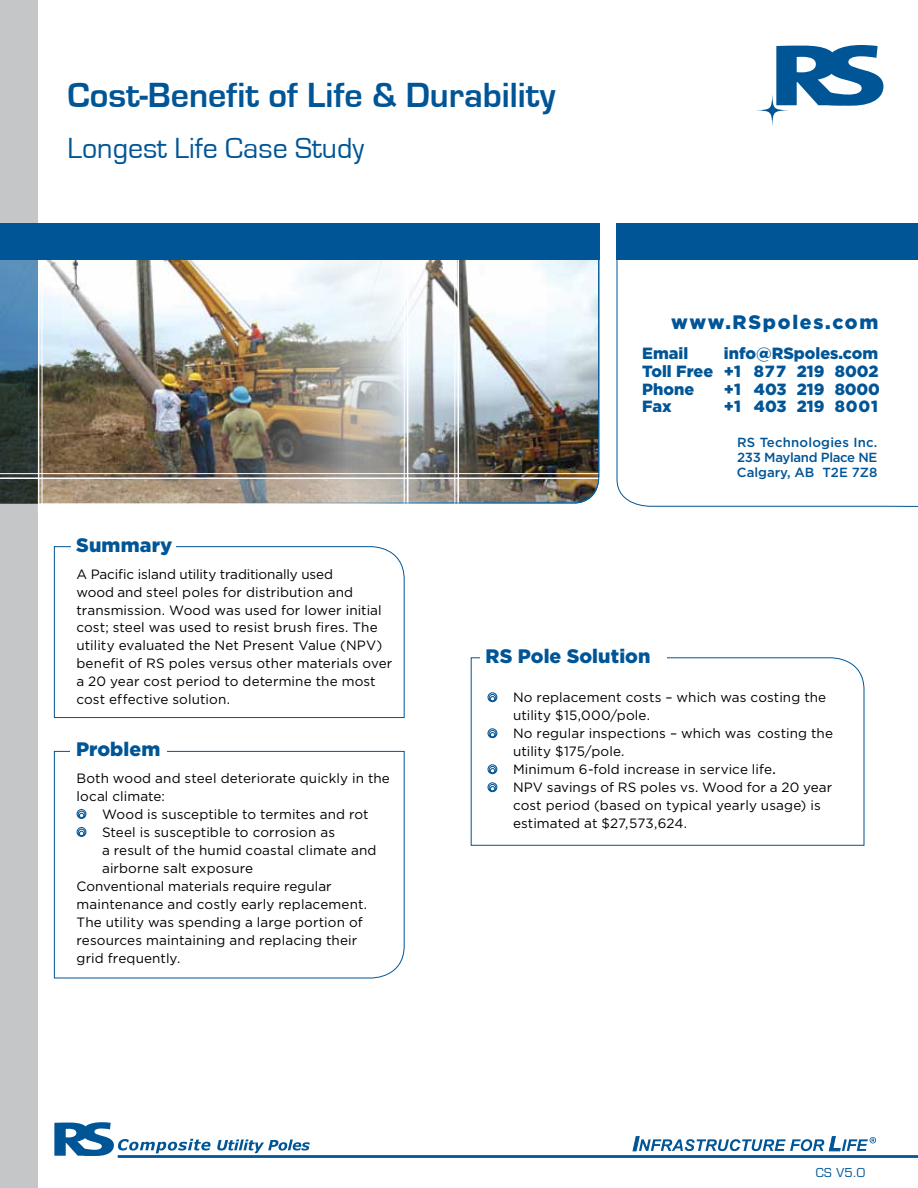
<style>
.page{position:relative;width:918px;height:1188px;background:#fff}
.page>*{position:absolute;margin:0;border:0;box-sizing:border-box;transform-origin:0 0}
.t1{font:700 36px "Eurostile";color:#005596}
.t2{font:30px "Eurostile";color:#005596}
.t3{font:900 19.5px "Gotham";letter-spacing:.01em;color:#005596}
.t4{font:900 19.5px "Gotham";letter-spacing:.09em;color:#005596}
.t5{font:900 16.2px/17.9px "Gotham";color:#005596;text-align:justify}
.t6{font:13.5px/18px "Gotham";letter-spacing:.005em;color:#000}
.t7{font:500 13.2px/15px "Gotham";color:#005596;text-align:justify}
.t8{font:12px "Eurostile";color:#005596}
.s1{font-size:16.5px}
</style>
<div class="page">
<svg style="left:776px;top:45px;width:108px;height:61px"></svg>
<svg style="left:756px;top:94px;width:33px;height:33px"></svg>
<svg style="left:54px;top:751px;width:351px;height:228px"></svg>
<svg style="left:54px;top:546px;width:351px;height:172px"></svg>
<svg style="left:470px;top:657px;width:395px;height:189px"></svg>
<div style="left:71px;top:526px;width:105px;height:36px;background:#fff"></div>
<div style="left:71px;top:730px;width:96px;height:36px;background:#fff"></div>
<div style="left:480px;top:637px;width:186px;height:36px;background:#fff"></div>
<div style="left:0;top:0;width:38px;height:1188px;background:#c4c6c8"></div>
<div style="left:617px;top:224px;width:301px;height:36px;background:#005596"></div>
<div style="left:77px;top:809px;width:9px;height:10px;border:1px solid #005596;border-radius:50%"></div>
<div style="left:78px;top:811px;width:7px;height:7px;border:1px solid #005596;border-radius:50%"></div>
<svg style="left:79px;top:813px;width:5px;height:5px"></svg>
<div style="left:77px;top:827px;width:9px;height:10px;border:1px solid #005596;border-radius:50%"></div>
<div style="left:78px;top:829px;width:7px;height:7px;border:1px solid #005596;border-radius:50%"></div>
<svg style="left:79px;top:831px;width:5px;height:5px"></svg>
<div style="left:488px;top:692px;width:9px;height:10px;border:1px solid #005596;border-radius:50%"></div>
<div style="left:489px;top:694px;width:7px;height:8px;border:1px solid #005596;border-radius:50%"></div>
<svg style="left:490px;top:696px;width:5px;height:6px"></svg>
<div style="left:488px;top:728px;width:9px;height:10px;border:1px solid #005596;border-radius:50%"></div>
<div style="left:489px;top:730px;width:7px;height:8px;border:1px solid #005596;border-radius:50%"></div>
<svg style="left:490px;top:732px;width:5px;height:6px"></svg>
<div style="left:488px;top:764px;width:9px;height:10px;border:1px solid #005596;border-radius:50%"></div>
<div style="left:489px;top:766px;width:7px;height:8px;border:1px solid #005596;border-radius:50%"></div>
<svg style="left:490px;top:768px;width:5px;height:6px"></svg>
<div style="left:488px;top:782px;width:9px;height:10px;border:1px solid #005596;border-radius:50%"></div>
<div style="left:489px;top:784px;width:7px;height:8px;border:1px solid #005596;border-radius:50%"></div>
<svg style="left:490px;top:786px;width:5px;height:6px"></svg>
<svg style="left:616px;top:258px;width:302px;height:249px"></svg>
<div style="left:0;top:224px;width:599px;height:36px;background:#005596"></div>
<svg style="left:54px;top:1122px;width:157px;height:34px"></svg>
<svg style="left:217px;top:1139px;width:93px;height:14px"></svg>
<hr style="left:118px;top:1155px;width:800px;height:3px;background:#005596">
<svg style="left:632px;top:1136px;width:244px;height:16px"></svg>
<img style="left:0;top:257px;width:600px;height:247px">
<h1 class="t1" style="left:68px;top:75px;width:489px">Cost-Benefit of Life &amp; Durability</h1>
<h2 class="t2" style="left:68px;top:132px;width:298px">Longest Life Case Study</h2>
<h3 class="t3" style="left:76px;top:534px;width:98px">Summary</h3>
<h3 class="t4" style="left:671px;top:310px;width:209px">www.RSpoles.com</h3>
<p class="t5" style="left:642px;top:344px;width:72px;text-align:left">Email<br>Toll Free<br>Phone<br>Fax</p>
<p class="t5" style="left:724px;top:344px;width:157px">info@RSpoles.com +1 877 219 8002 +1 403 219 8000 +1 403 219 8001</p>
<p class="t7" style="left:737px;top:434px;width:142px">RS Technologies Inc.<br>233 Mayland Place NE Calgary, AB T2E 7Z8</p>
<p class="t6" style="left:77px;top:564px;width:317px">A Pacific island utility traditionally used<br>wood and steel poles for distribution and transmission. Wood was used for lower initial cost; steel was used to resist brush fires. The utility evaluated the Net Present Value (NPV) benefit of RS poles versus other materials over a 20 year cost period to determine the most cost effective solution.</p>
<h3 class="t3" style="left:76px;top:738px;width:86px">Problem</h3>
<p class="t6" style="left:77px;top:769px;width:315px">Both wood and steel deteriorate quickly in the</p>
<p class="t6" style="left:77px;top:787px;width:90px">local climate:</p>
<p class="t6" style="left:102px;top:805px;width:268px">Wood is susceptible to termites and rot</p>
<p class="t6" style="left:102px;top:823px;width:235px">Steel is susceptible to corrosion as</p>
<p class="t6" style="left:102px;top:841px;width:276px">a result of the humid coastal climate and</p>
<p class="t6" style="left:102px;top:859px;width:153px">airborne salt exposure</p>
<p class="t6" style="left:77px;top:877px;width:257px">Conventional materials require regular</p>
<p class="t6" style="left:77px;top:895px;width:292px">maintenance and costly early replacement.</p>
<p class="t6" style="left:77px;top:913px;width:288px">The utility was spending a large portion of</p>
<p class="t6" style="left:77px;top:931px;width:282px">resources maintaining and replacing their</p>
<p class="t6" style="left:77px;top:949px;width:105px">grid frequently.</p>
<h3 class="t3" style="left:486px;top:645px;width:166px">RS Pole Solution</h3>
<p class="t6" style="left:513px;top:688px;width:322px">No replacement costs – which was costing the utility $15,000/pole.<br>No regular inspections – which was costing the utility $175/pole.<br>Minimum 6-fold increase in service life<span class="s1">.<br></span>NPV savings of RS poles vs. Wood for a 20 year cost period (based on typical yearly usage) is estimated at $27,573,624.</p>
<p class="t8" style="left:816px;top:1165px;width:51px">CS V5.0</p>
</div>
